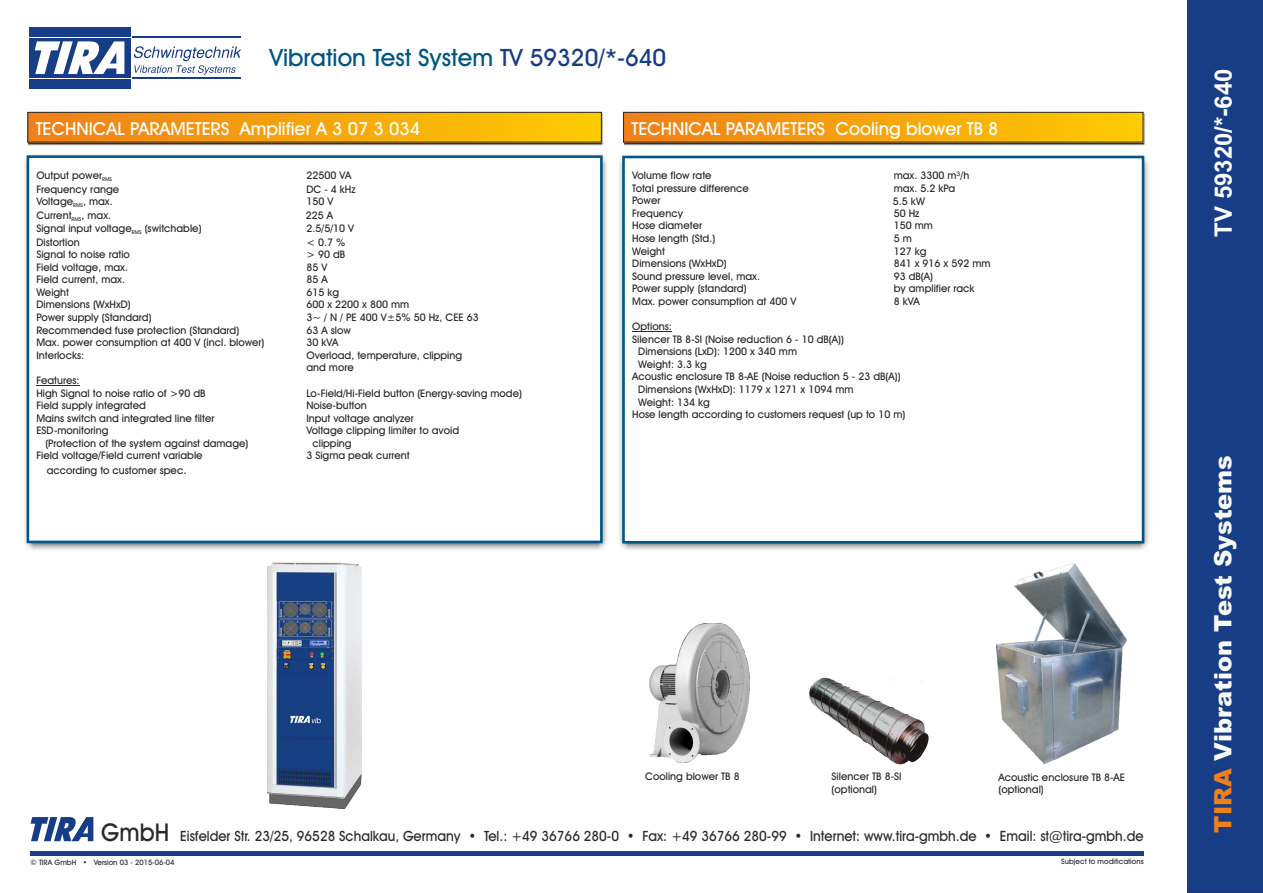
<style>
.page{position:relative;width:1263px;height:893px;background:#fff}
.page>*{position:absolute;margin:0;border:0;box-sizing:border-box;transform-origin:0 0}
.t1{font:500 24px "Avant Garde IT Cby BT";color:#005785}
.t2{font:900 24px "Arial";color:#fafaf7}
.t3{font:700 24px "Arial";color:#fff}
.t4{font:500 18px "Avant Garde IT Cby BT";color:#fff}
.t5{font:500 14.25px "Avant Garde IT Cby BT";color:#2b2929;scale:.95 1}
.t6{font:500 10.5px/12.6px "Avant Garde IT Cby BT";color:#2b2929}
.t7{font:500 7.5px "Avant Garde IT Cby BT";color:#2b2929}
.s1{color:#173d87}
.s2{font-size:12px}
.s3{font-size:24.6px}
.s4{color:#f0801a}
</style>
<div class="page">
<img style="left:624px;top:114px;width:521px;height:31px">
<div style="left:623px;top:112px;width:520px;height:30px;background:linear-gradient(to right,#ef7f1a,#fecb00)"></div>
<div style="left:623px;top:112px;width:520px;height:30px;border:1px solid #2b2929"></div>
<img style="left:619px;top:158px;width:530px;height:392px">
<svg style="left:621px;top:155px;width:524px;height:390px"></svg>
<hr style="left:30px;top:852px;width:1113px;height:4px;background:#173d87">
<svg style="left:31px;top:817px;width:62px;height:24px"></svg>
<div style="left:29px;top:79px;width:102px;height:9px;background:#173d87"></div>
<div style="left:29px;top:27px;width:102px;height:9px;background:#173d87"></div>
<div style="left:29px;top:38px;width:102px;height:39px;background:#173d87"></div>
<svg style="left:35px;top:41px;width:89px;height:33px"></svg>
<hr style="left:132px;top:36px;width:109px;height:2px;background:#173d87">
<hr style="left:132px;top:77px;width:109px;height:2px;background:#173d87">
<svg style="left:134px;top:46px;width:107px;height:29px"></svg>
<div style="left:1187px;top:0;width:76px;height:893px;background:#173d87"></div>
<hr style="left:632px;top:331px;width:40px;height:1px;background:#2b2929">
<img style="left:810px;top:678px;width:119px;height:86px">
<img style="left:28px;top:114px;width:575px;height:31px">
<div style="left:28px;top:112px;width:573px;height:30px;background:linear-gradient(to right,#ef7f1a,#fecb00)"></div>
<div style="left:28px;top:112px;width:574px;height:30px;border:1px solid #2b2929"></div>
<img style="left:26px;top:157px;width:581px;height:393px">
<svg style="left:25px;top:154px;width:579px;height:390px"></svg>
<hr style="left:36px;top:385px;width:44px;height:1px;background:#2b2929">
<img style="left:268px;top:563px;width:93px;height:246px">
<img style="left:649px;top:623px;width:101px;height:140px">
<img style="left:996px;top:564px;width:131px;height:199px">
<h1 class="t1" style="left:269px;top:48px;width:398px">Vibration Test System <span class="s1">TV 59320/*-640</span></h1>
<h2 class="t4" style="left:36px;top:121px;width:386px">TECHNICAL PARAMETERS Amplifier A 3 07 3 034</h2>
<p class="t6" style="left:36px;top:170px;width:77px">Output power<sub>RMS</sub></p>
<p class="t6" style="left:306px;top:170px;width:47px">22500 VA</p>
<p class="t6" style="left:36px;top:184px;width:84px">Frequency range</p>
<p class="t6" style="left:306px;top:184px;width:51px">DC - 4 kHz</p>
<p class="t6" style="left:36px;top:196px;width:78px">Voltage<sub>RMS</sub>, max.</p>
<p class="t6" style="left:306px;top:196px;width:28px">150 V</p>
<p class="t6" style="left:36px;top:210px;width:76px">Current<sub>RMS</sub>, max.</p>
<p class="t6" style="left:306px;top:210px;width:29px">225 A</p>
<p class="t6" style="left:36px;top:223px;width:167px">Signal input voltage<sub>RMS</sub> (switchable)</p>
<p class="t6" style="left:306px;top:223px;width:49px">2.5/5/10 V</p>
<p class="t6" style="left:36px;top:236px;width:45px">Distortion</p>
<p class="t6" style="left:306px;top:236px;width:40px">&lt; 0.7 %</p>
<p class="t6" style="left:36px;top:249px;width:95px">Signal to noise ratio</p>
<p class="t6" style="left:306px;top:249px;width:40px">&gt; 90 dB</p>
<p class="t6" style="left:36px;top:262px;width:93px">Field voltage, max.</p>
<p class="t6" style="left:306px;top:262px;width:22px">85 V</p>
<p class="t6" style="left:36px;top:274px;width:90px">Field current, max.</p>
<p class="t6" style="left:306px;top:274px;width:23px">85 A</p>
<p class="t6" style="left:36px;top:287px;width:34px">Weight</p>
<p class="t6" style="left:306px;top:287px;width:34px">615 kg</p>
<p class="t6" style="left:36px;top:299px;width:96px">Dimensions (WxHxD)</p>
<p class="t6" style="left:306px;top:299px;width:104px">600 x 2200 x 800 mm</p>
<p class="t6" style="left:36px;top:312px;width:117px">Power supply (Standard)</p>
<p class="t6" style="left:306px;top:312px;width:174px">3~ / N / PE 400 V±5% 50 Hz, CEE 63</p>
<p class="t6" style="left:36px;top:325px;width:204px">Recommended fuse protection (Standard)</p>
<p class="t6" style="left:306px;top:325px;width:46px">63 A slow</p>
<p class="t6" style="left:36px;top:337px;width:230px">Max. power consumption at 400 V (incl. blower)</p>
<p class="t6" style="left:306px;top:337px;width:34px">30 kVA</p>
<p class="t6" style="left:36px;top:350px;width:49px">Interlocks:</p>
<p class="t6" style="left:306px;top:350px;width:157px">Overload, temperature, clipping and more</p>
<p class="t6" style="left:36px;top:375px;width:171px">Features:<br>High Signal to noise ratio of &gt;90 dB</p>
<p class="t6" style="left:306px;top:387px;width:217px">Lo-Field/Hi-Field button (Energy-saving mode)</p>
<p class="t6" style="left:36px;top:400px;width:111px">Field supply integrated</p>
<p class="t6" style="left:306px;top:400px;width:62px">Noise-button</p>
<p class="t6" style="left:36px;top:413px;width:180px">Mains switch and integrated line filter</p>
<p class="t6" style="left:306px;top:413px;width:109px">Input voltage analyzer</p>
<p class="t6" style="left:36px;top:425px;width:74px">ESD-monitoring</p>
<p class="t6" style="left:306px;top:425px;width:154px">Voltage clipping limiter to avoid</p>
<p class="t6" style="left:45px;top:438px;width:205px">(Protection of the system against damage)</p>
<p class="t6" style="left:312px;top:438px;width:41px">clipping</p>
<p class="t6" style="left:36px;top:450px;width:168px">Field voltage/Field current variable</p>
<p class="t6" style="left:306px;top:450px;width:105px">3 Sigma peak current</p>
<p class="t6" style="left:47px;top:464px;width:142px">according to customer spec<span class="s2">.</span></p>
<h2 class="t4" style="left:631px;top:121px;width:369px">TECHNICAL PARAMETERS Cooling blower TB 8</h2>
<p class="t6" style="left:632px;top:170px;width:81px">Volume flow rate</p>
<p class="t6" style="left:894px;top:170px;width:77px">max. 3300 m³/h</p>
<p class="t6" style="left:632px;top:183px;width:118px">Total pressure difference</p>
<p class="t6" style="left:894px;top:183px;width:63px">max. 5.2 kPa</p>
<p class="t6" style="left:632px;top:195px;width:30px">Power</p>
<p class="t6" style="left:893px;top:196px;width:33px">5.5 kW</p>
<p class="t6" style="left:632px;top:208px;width:52px">Frequency</p>
<p class="t6" style="left:894px;top:208px;width:27px">50 Hz</p>
<p class="t6" style="left:632px;top:220px;width:71px">Hose diameter</p>
<p class="t6" style="left:894px;top:220px;width:41px">150 mm</p>
<p class="t6" style="left:632px;top:233px;width:85px">Hose length (Std.)</p>
<p class="t6" style="left:894px;top:233px;width:20px">5 m</p>
<p class="t6" style="left:632px;top:246px;width:34px">Weight</p>
<p class="t6" style="left:894px;top:246px;width:34px">127 kg</p>
<p class="t6" style="left:632px;top:258px;width:96px">Dimensions (WxHxD)</p>
<p class="t6" style="left:894px;top:258px;width:98px">841 x 916 x 592 mm</p>
<p class="t6" style="left:632px;top:271px;width:129px">Sound pressure level, max.</p>
<p class="t6" style="left:894px;top:271px;width:41px">93 dB(A)</p>
<p class="t6" style="left:632px;top:283px;width:116px">Power supply (standard)</p>
<p class="t6" style="left:894px;top:283px;width:82px">by amplifier rack</p>
<p class="t6" style="left:632px;top:296px;width:166px">Max. power consumption at 400 V</p>
<p class="t6" style="left:894px;top:296px;width:28px">8 kVA</p>
<p class="t6" style="left:632px;top:321px;width:41px">Options:</p>
<p class="t6" style="left:632px;top:334px;width:213px">Silencer TB 8-SI (Noise reduction 6 - 10 dB(A))</p>
<p class="t6" style="left:638px;top:346px;width:160px">Dimensions (LxD): 1200 x 340 mm</p>
<p class="t6" style="left:638px;top:359px;width:70px">Weight: 3.3 kg</p>
<p class="t6" style="left:632px;top:371px;width:270px">Acoustic enclosure TB 8-AE (Noise reduction 5 - 23 dB(A))</p>
<p class="t6" style="left:638px;top:384px;width:217px">Dimensions (WxHxD): 1179 x 1271 x 1094 mm</p>
<p class="t6" style="left:638px;top:397px;width:73px">Weight: 134 kg</p>
<p class="t6" style="left:632px;top:409px;width:275px">Hose length according to customers request (up to 10 m)</p>
<p class="t6" style="left:645px;top:771px;width:96px">Cooling blower TB 8</p>
<p class="t6" style="left:832px;top:771px;width:71px">Silencer TB 8-SI (optional)</p>
<p class="t6" style="left:998px;top:772px;width:128px">Acoustic enclosure TB 8-AE (optional)</p>
<h3 class="t5" style="left:101px;top:830px;width:1099px"><span class="s3">GmbH</span> Eisfelder Str. 23/25, 96528 Schalkau, Germany • Tel.: +49 36766 280-0 • Fax: +49 36766 280-99 • Internet: www.tira-gmbh.de • Email: st@tira-gmbh.de</h3>
<p class="t7" style="left:31px;top:859px;width:145px">© TIRA GmbH • Version 03 - 2015-06-04</p>
<p class="t7" style="left:1061px;top:859px;width:84px">Subject to modifications</p>
<h1 class="t3" style="left:1214px;top:237px;width:170px;rotate:-90deg">TV 59320/*-640</h1>
<h1 class="t2" style="left:1214px;top:833px;width:379px;rotate:-90deg"><span class="s4">TIRA</span> Vibration Test Systems</h1>
</div>
